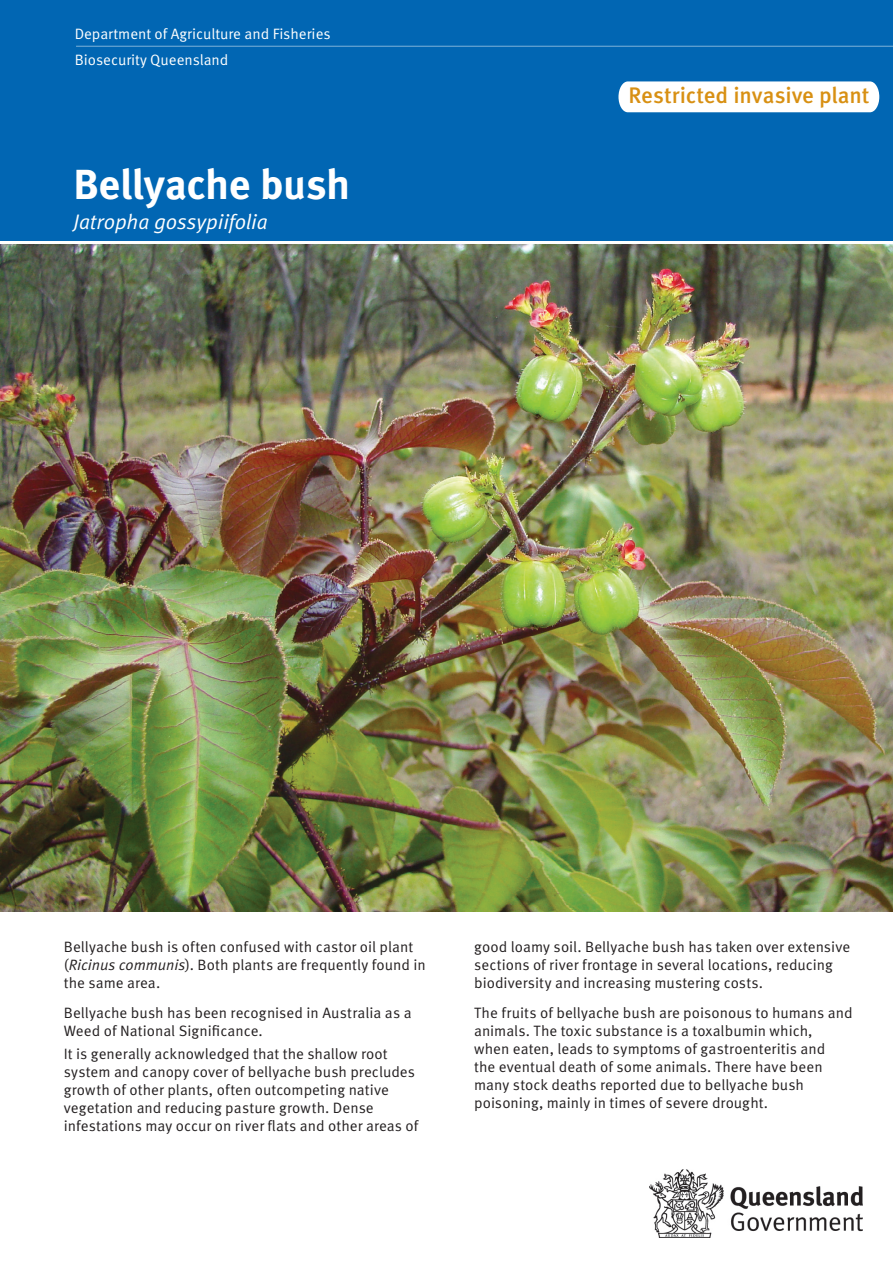
<style>
.page{position:relative;width:893px;height:1263px;background:#fff}
.page>*{position:absolute;margin:0;border:0;box-sizing:border-box;transform-origin:0 0}
.Title_01{font:700 42px "Meta OT";letter-spacing:-.01em;color:#fff}
.bodycopy{font:500 22.5px "Meta OT";letter-spacing:-.005em;color:#d89013}
.Title_02{font:italic 21px "Meta OT";letter-spacing:-.01em;color:#fff}
.subtitle{font:italic 700 21px "Meta OT";letter-spacing:-.005em;color:#fff}
.subtitle-2{font:italic 21px "Meta OT";letter-spacing:-.015em;color:#fff}
.t1{font:16.5px "Meta OT";color:#fff}
.Bodycopy{font:15px/18px "Meta OT";color:#231f20}
.Declared_class{font:15px/18px "Meta OT";letter-spacing:.005em;color:#231f20}
.t2{font:15px "Meta OT";color:#fff}
.s1{font-style:italic}
</style>
<div class="page">
<img style="left:0;top:244px;width:893px;height:668px">
<div style="left:0;top:0;width:893px;height:241px;background:#0166b3"></div>
<hr style="left:76px;top:46px;width:817px;height:1px;background:#fff">
<img style="left:650px;top:1170px;width:212px;height:67px">
<div style="left:618px;top:81px;width:261px;height:31px;background:#fff"></div>
<p class="t2" style="left:75px;top:25px;width:257px">Department of Agriculture and Fisheries</p>
<p class="t2" style="left:75px;top:51px;width:155px">Biosecurity Queensland</p>
<p class="t1" style="left:61px;top:54px;width:171px">Biosecurity Queensland</p>
<p class="Title_01" style="left:73px;top:157px;width:278px">Bellyache bush</p>
<p class="Title_02" style="left:73px;top:209px;width:196px">Jatropha gossypiifolia</p>
<p class="Title_01" style="left:65px;top:161px;width:298px">Wild dog control</p>
<p class="subtitle" style="left:74px;top:187px;width:203px">Oryctolagus cuniculus</p>
<p class="subtitle-2" style="left:65px;top:212px;width:139px">Canis familiaris</p>
<p class="bodycopy" style="left:628px;top:82px;width:242px">Restricted invasive plant</p>
<p class="Bodycopy" style="left:64px;top:937px;width:363px">Bellyache bush is often confused with castor oil plant (<span class="s1">Ricinus communis</span>). Both plants are frequently found in the same area.</p>
<p class="Declared_class" style="left:64px;top:1004px;width:349px">Bellyache bush has been recognised in Australia as a<br>Weed of National Significance.</p>
<p class="Bodycopy" style="left:64px;top:1044px;width:356px">It is generally acknowledged that the shallow root system and canopy cover of bellyache bush precludes growth of other plants, often outcompeting native vegetation and reducing pasture growth. Dense infestations may occur on river flats and other areas of</p>
<p class="Bodycopy" style="left:474px;top:937px;width:378px">good loamy soil. Bellyache bush has taken over extensive sections of river frontage in several locations, reducing biodiversity and increasing mustering costs.</p>
<p class="Bodycopy" style="left:474px;top:1004px;width:380px">The fruits of bellyache bush are poisonous to humans and animals. The toxic substance is a toxalbumin which,<br>when eaten, leads to symptoms of gastroenteritis and<br>the eventual death of some animals. There have been many stock deaths reported due to bellyache bush poisoning, mainly in times of severe drought.</p>
</div>
